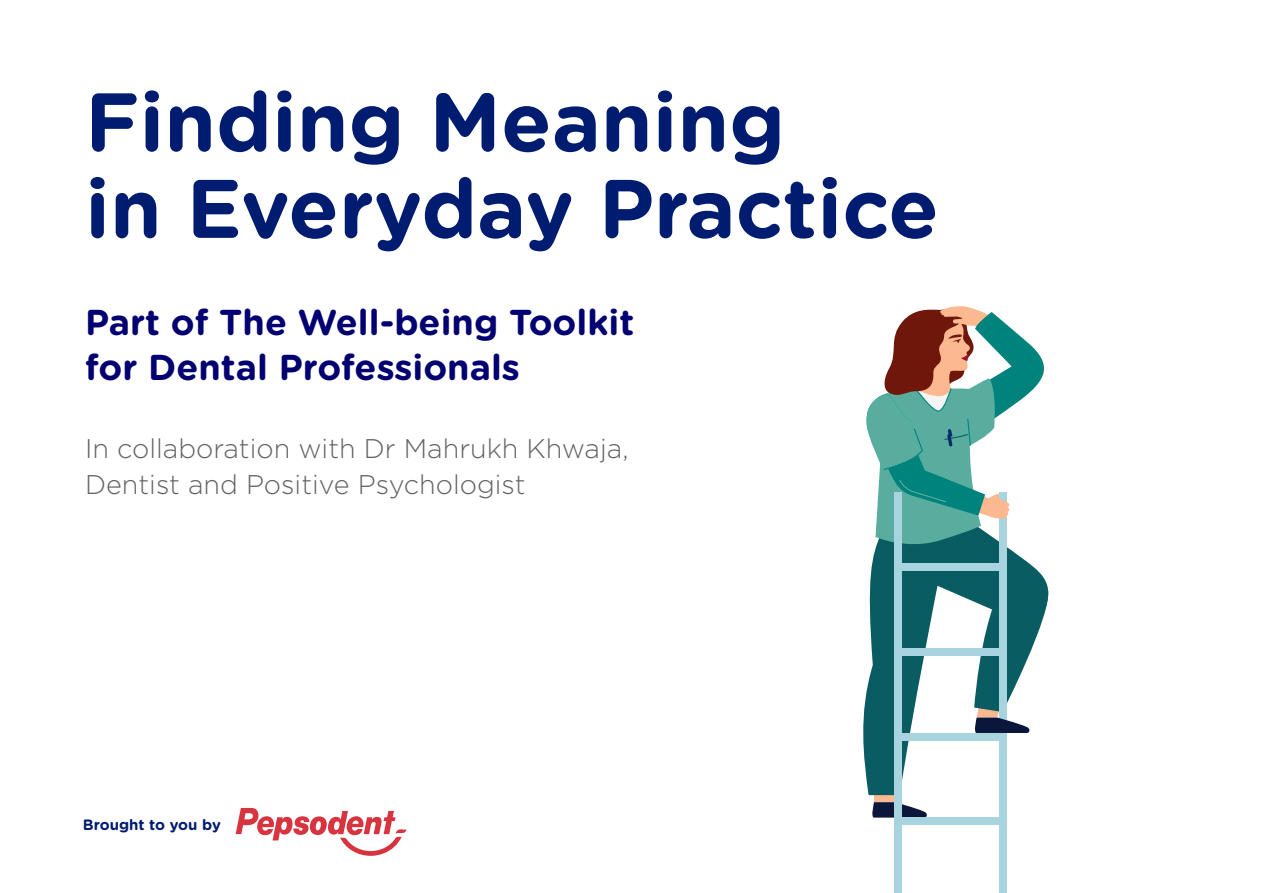
<style>
.page{position:relative;width:1263px;height:893px;background:#fff}
.page>*{position:absolute;margin:0;border:0;box-sizing:border-box;transform-origin:0 0}
.t1{font:700 82.8px "Gotham Rounded";color:#001c70}
.t2{font:700 36px/45px "Gotham Rounded";color:#030072}
.t3{font:300 27px/36px "Gotham HTF";color:#636366}
.t4{font:700 15px "Gotham Rounded";color:#001c70}
</style>
<div class="page">
<div style="left:894px;top:492px;width:7px;height:401px;background:#a8d4e0"></div>
<div style="left:999px;top:492px;width:7px;height:401px;background:#a8d4e0"></div>
<div style="left:895px;top:817px;width:111px;height:8px;background:#a8d4e0"></div>
<svg style="left:863px;top:306px;width:186px;height:512px"></svg>
<svg style="left:236px;top:808px;width:171px;height:48px"></svg>
<p class="t1" style="left:85px;top:61px;width:701px">Finding Meaning</p>
<p class="t1" style="left:85px;top:148px;width:855px">in Everyday Practice</p>
<p class="t2" style="left:85px;top:298px;width:551px">Part of The Well-being Toolkit for Dental Professionals</p>
<p class="t3" style="left:85px;top:430px;width:545px">In collaboration with Dr Mahrukh Khwaja,<br>Dentist and Positive Psychologist</p>
<p class="t4" style="left:83px;top:813px;width:139px">Brought to you by</p>
</div>
